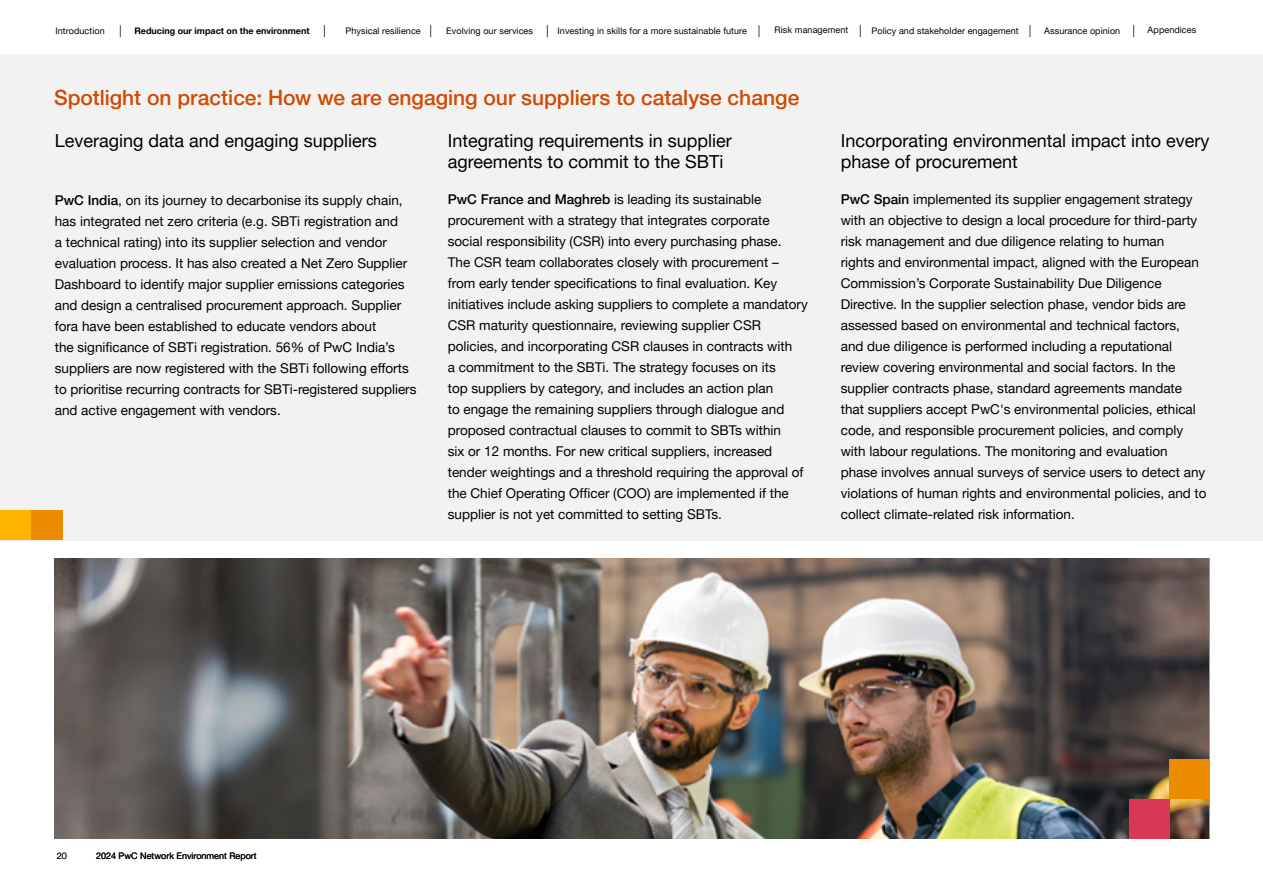
<style>
.page{position:relative;width:1263px;height:893px;background:#fff}
.page>*{position:absolute;margin:0;border:0;box-sizing:border-box;transform-origin:0 0}
.t1{font:500 21px "Helvetica Neue LT Pro";color:#d04a02}
.t2{font:18px/21px "Helvetica Neue LT Pro";color:#000}
.t3{font:13.5px/21px "Helvetica Neue LT Pro";color:#000}
.t4{font:9px "Helvetica Neue LT Pro";letter-spacing:.01em;color:#000}
.t5{font:700 9px "Helvetica Neue LT Pro";color:#000}
.t6{font:300 9px "Helvetica Neue LT Pro";color:#000}
.s1{font-weight:500}
</style>
<div class="page">
<svg style="left:120px;top:25px;width:1px;height:12px"></svg>
<svg style="left:324px;top:25px;width:1px;height:12px"></svg>
<svg style="left:430px;top:25px;width:1px;height:12px"></svg>
<svg style="left:547px;top:25px;width:1px;height:12px"></svg>
<svg style="left:759px;top:25px;width:1px;height:12px"></svg>
<svg style="left:860px;top:25px;width:1px;height:12px"></svg>
<svg style="left:1029px;top:25px;width:1px;height:12px"></svg>
<svg style="left:1133px;top:25px;width:1px;height:12px"></svg>
<div style="left:0;top:54px;width:1263px;height:486px;background:#f2f2f2"></div>
<img style="left:54px;top:558px;width:1155px;height:281px">
<div style="left:1169px;top:759px;width:41px;height:40px;background:#eb8c00"></div>
<div style="left:1129px;top:799px;width:40px;height:40px;background:#d93854"></div>
<div style="left:0;top:511px;width:31px;height:29px;background:#ffb500"></div>
<div style="left:31px;top:511px;width:31px;height:29px;background:#eb8c00"></div>
<p class="t4" style="left:55px;top:26px;width:51px">Introduction</p>
<p class="t4" style="left:141px;top:25px;width:128px">Reducing our impact on the en</p>
<p class="t4" style="left:345px;top:25px;width:77px">Physical resilience</p>
<p class="t4" style="left:446px;top:25px;width:88px">Evolving our services</p>
<p class="t4" style="left:557px;top:25px;width:191px">Investing in skills for a more sustainable future</p>
<p class="t4" style="left:775px;top:25px;width:75px">Risk management</p>
<p class="t4" style="left:871px;top:25px;width:149px">Policy and stakeholder engagement</p>
<p class="t4" style="left:1044px;top:25px;width:77px">Assurance opinion</p>
<p class="t4" style="left:1148px;top:25px;width:50px">Appendices</p>
<p class="t5" style="left:134px;top:25px;width:177px">Reducing our impact on the environment</p>
<h1 class="t1" style="left:54px;top:85px;width:747px">Spotlight on practice: How we are engaging our suppliers to catalyse change</h1>
<h2 class="t2" style="left:55px;top:130px;width:324px">Leveraging data and engaging suppliers</h2>
<p class="t3" style="left:55px;top:190px;width:363px"><span class="s1">PwC India</span>, on its journey to decarbonise its supply chain, has integrated net zero criteria (e.g. SBTi registration and<br>a technical rating) into its supplier selection and vendor evaluation process. It has also created a Net Zero Supplier Dashboard to identify major supplier emissions categories and design a centralised procurement approach. Supplier fora have been established to educate vendors about<br>the significance of SBTi registration. 56% of PwC India’s suppliers are now registered with the SBTi following efforts to prioritise recurring contracts for SBTi-registered suppliers and active engagement with vendors.</p>
<h2 class="t2" style="left:448px;top:130px;width:286px">Integrating requirements in supplier agreements to commit to the SBTi</h2>
<p class="t3" style="left:448px;top:188px;width:362px"><span class="s1">PwC France and Maghreb</span> is leading its sustainable procurement with a strategy that integrates corporate social responsibility (CSR) into every purchasing phase.<br>The CSR team collaborates closely with procurement – from early tender specifications to final evaluation. Key initiatives include asking suppliers to complete a mandatory CSR maturity questionnaire, reviewing supplier CSR policies, and incorporating CSR clauses in contracts with<br>a commitment to the SBTi. The strategy focuses on its<br>top suppliers by category, and includes an action plan<br>to engage the remaining suppliers through dialogue and proposed contractual clauses to commit to SBTs within<br>six or 12 months. For new critical suppliers, increased tender weightings and a threshold requiring the approval of the Chief Operating Officer (COO) are implemented if the supplier is not yet committed to setting SBTs.</p>
<h2 class="t2" style="left:841px;top:130px;width:370px">Incorporating environmental impact into every phase of procurement</h2>
<p class="t3" style="left:841px;top:188px;width:367px"><span class="s1">PwC Spain</span> implemented its supplier engagement strategy with an objective to design a local procedure for third-party risk management and due diligence relating to human<br>rights and environmental impact, aligned with the European Commission’s Corporate Sustainability Due Diligence Directive. In the supplier selection phase, vendor bids are assessed based on environmental and technical factors,<br>and due diligence is performed including a reputational review covering environmental and social factors. In the supplier contracts phase, standard agreements mandate that suppliers accept PwC's environmental policies, ethical code, and responsible procurement policies, and comply with labour regulations. The monitoring and evaluation phase involves annual surveys of service users to detect any violations of human rights and environmental policies, and to collect climate-related risk information.</p>
<p class="t6" style="left:57px;top:851px;width:12px">20</p>
<p class="t4" style="left:96px;top:851px;width:162px">2024 PwC Network Environment Report</p>
</div>
